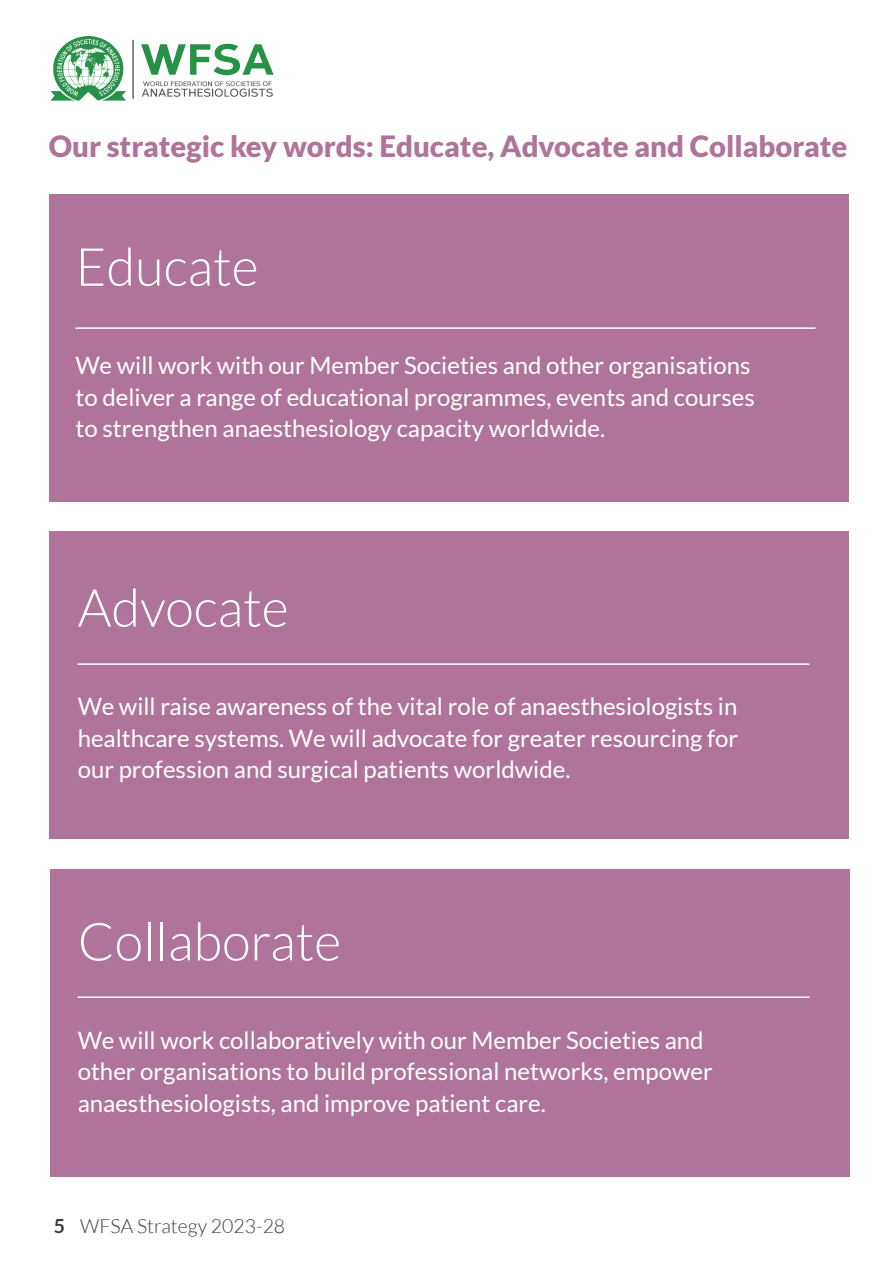
<style>
.page{position:relative;width:893px;height:1263px;background:#fff}
.page>*{position:absolute;margin:0;border:0;box-sizing:border-box;transform-origin:0 0}
.t1{font:300 52.5px "Lato";color:#fff}
.t2{font:900 29.25px "Lato";color:#b0749a}
.t3{font:24px/31.5px "Lato";color:#fff}
.t4{font:300 19.5px "Lato";color:#3c3c3b}
.s1{font-weight:700}
</style>
<div class="page">
<img style="left:50px;top:35px;width:224px;height:66px">
<div style="left:49px;top:194px;width:799px;height:308px;background:#b0749a"></div>
<hr style="left:76px;top:327px;width:739px;height:2px;background:#fff">
<div style="left:49px;top:532px;width:799px;height:307px;background:#b0749a"></div>
<hr style="left:78px;top:663px;width:731px;height:2px;background:#fff">
<div style="left:50px;top:869px;width:799px;height:307px;background:#b0749a"></div>
<hr style="left:78px;top:996px;width:731px;height:2px;background:#fff">
<p class="t2" style="left:49px;top:129px;width:800px">Our strategic key words: Educate, Advocate and Collaborate</p>
<p class="t1" style="left:76px;top:239px;width:185px">Educate</p>
<p class="t3" style="left:76px;top:350px;width:681px">We will work with our Member Societies and other organisations to deliver a range of educational programmes, events and courses to strengthen anaesthesiology capacity worldwide.</p>
<p class="t1" style="left:78px;top:580px;width:212px">Advocate</p>
<p class="t3" style="left:78px;top:690px;width:662px;text-align:justify">We will raise awareness of the vital role of anaesthesiologists in healthcare systems. We will advocate for greater resourcing for our profession and surgical patients worldwide.</p>
<p class="t1" style="left:78px;top:913px;width:265px">Collaborate</p>
<p class="t3" style="left:78px;top:1024px;width:636px">We will work collaboratively with our Member Societies and other organisations to build professional networks, empower anaesthesiologists, and improve patient care.</p>
<p class="t4" style="left:54px;top:1215px;width:233px"><span class="s1">5</span> WFSA Strategy 2023-28</p>
</div>
